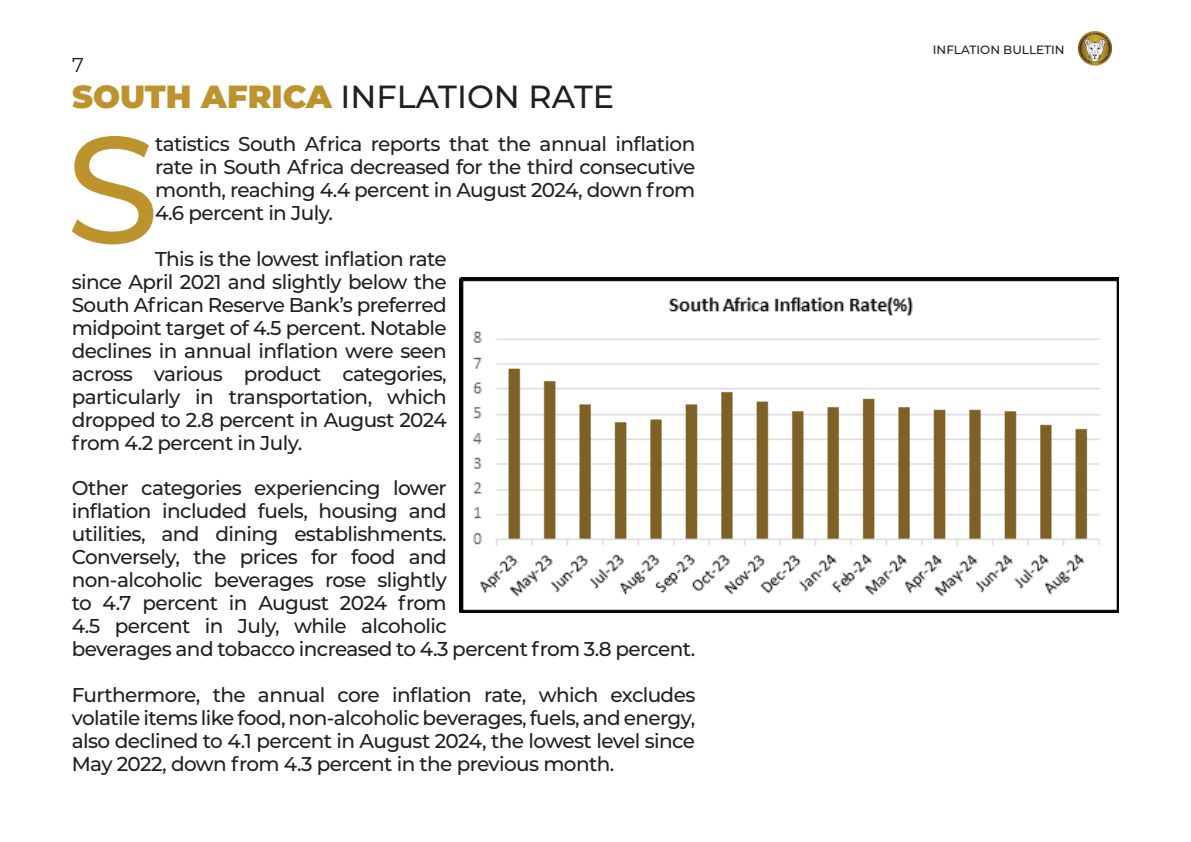
<style>
.page{position:relative;width:1191px;height:842px;background:#fff}
.page>*{position:absolute;margin:0;border:0;box-sizing:border-box;transform-origin:0 0}
.t1{font:500 151.4px "Montserrat";color:#bd932d}
.t2{font:500 32px "Montserrat";color:#231f20}
.t3{font:500 20px/23px "Montserrat";letter-spacing:-.03em;color:#231f20;text-align:justify}
.t4{font:20px "Montserrat";color:#231f20}
.t5{font:500 12px "Montserrat";color:#231f20}
.s1{font-weight:900;color:#bd932d}
</style>
<div class="page">
<img style="left:1077px;top:31px;width:36px;height:35px">
<img style="left:459px;top:278px;width:660px;height:334px">
<p class="t4" style="left:72px;top:51px;width:13px">7</p>
<h2 class="t2" style="left:72px;top:75px;width:544px"><span class="s1">SOUTH AFRICA</span> INFLATION RATE</h2>
<h1 class="t1" style="left:66px;top:84px;width:96px">S</h1>
<p class="t3" style="left:155px;top:132px;width:542px">tatistics South Africa reports that the annual inflation rate in South Africa decreased for the third consecutive month, reaching 4.4 percent in August 2024, down from 4.6 percent in July.</p>
<p class="t3" style="left:72px;top:246px;width:376px;text-indent:83px">This is the lowest inflation rate since April 2021 and slightly below the South African Reserve Bank’s preferred midpoint target of 4.5 percent. Notable declines in annual inflation were seen across various product categories, particularly in transportation, which dropped to 2.8 percent in August 2024 from 4.2 percent in July.</p>
<p class="t3" style="left:72px;top:476px;width:625px;text-align:left">Other categories experiencing lower<br>inflation included fuels, housing and<br>utilities, and dining establishments.<br>Conversely, the prices for food and<br>non-alcoholic beverages rose slightly<br>to 4.7 percent in August 2024 from<br>4.5 percent in July, while alcoholic<br>beverages and tobacco increased to 4.3 percent from 3.8 percent.</p>
<p class="t3" style="left:72px;top:682px;width:625px">Furthermore, the annual core inflation rate, which excludes volatile items like food, non-alcoholic beverages, fuels, and energy, also declined to 4.1 percent in August 2024, the lowest level since May 2022, down from 4.3 percent in the previous month.</p>
<p class="t5" style="left:933px;top:41px;width:133px">INFLATION BULLETIN</p>
</div>
